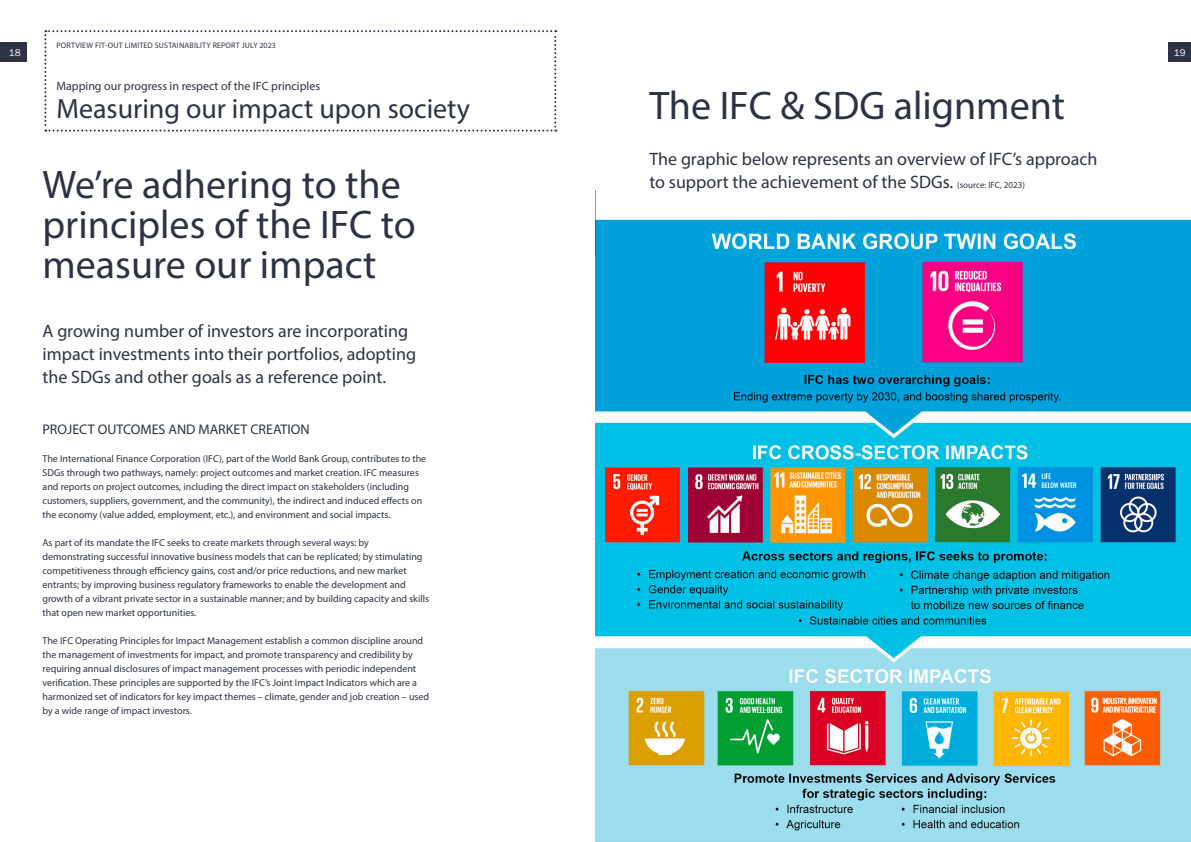
<style>
.page{position:relative;width:1191px;height:842px;background:#fff}
.page>*{position:absolute;margin:0;border:0;box-sizing:border-box;transform-origin:0 0}
.t1{font:40px/40px "Myriad Pro";color:#2d3344}
.t2{font:28px "Myriad Pro";color:#2d3344}
.Intro{font:18px/23px "Myriad Pro";color:#2d3344}
.Intro_quote{font:18px/23px "Myriad Pro";color:#2d3344}
.Body{font:14px "Myriad Pro";color:#2d3344}
.t3{font:12px "Myriad Pro";color:#2d3344}
.Body-2{font:10px/14px "Myriad Pro";color:#2d3344}
.t4{font:10px "Franklin Gothic URW Boo";color:#fff}
.t5{font:8px "Myriad Pro";letter-spacing:.02em;color:#2d3344}
.s1{font-size:9px}
</style>
<div class="page">
<svg style="left:44px;top:30px;width:512px;height:102px"></svg>
<div style="left:0;top:43px;width:26px;height:19px;background:#2d3344"></div>
<div style="left:1168px;top:43px;width:23px;height:19px;background:#2d3344"></div>
<img style="left:595px;top:218px;width:596px;height:624px">
<p class="t5" style="left:56px;top:40px;width:221px">PORTVIEW FIT-OUT LIMITED SUSTAINABILITY REPORT JULY 2023</p>
<p class="t3" style="left:56px;top:78px;width:265px">Mapping our progress in respect of the IFC principles</p>
<p class="t2" style="left:56px;top:91px;width:415px">Measuring our impact upon society</p>
<p class="t4" style="left:9px;top:46px;width:13px">18</p>
<p class="t4" style="left:1174px;top:46px;width:13px">19</p>
<p class="t1" style="left:649px;top:85px;width:417px">The IFC &amp; SDG alignment</p>
<p class="Intro_quote" style="left:649px;top:147px;width:450px">The graphic below represents an overview of IFC’s approach to support the achievement of the SDGs. <span class="s1">(source: IFC, 2023)</span></p>
<p class="t1" style="left:43px;top:163px;width:375px">We’re adhering to the principles of the IFC to measure our impact</p>
<p class="Intro" style="left:43px;top:319px;width:375px">A growing number of investors are incorporating impact investments into their portfolios, adopting the SDGs and other goals as a reference point.</p>
<p class="Body" style="left:43px;top:421px;width:269px">PROJECT OUTCOMES AND MARKET CREATION</p>
<p class="Body-2" style="left:43px;top:452px;width:385px">The International Finance Corporation (IFC), part of the World Bank Group, contributes to the SDGs through two pathways, namely: project outcomes and market creation. IFC measures and reports on project outcomes, including the direct impact on stakeholders (including customers, suppliers, government, and the community), the indirect and induced effects on the economy (value added, employment, etc.), and environment and social impacts.</p>
<p class="Body-2" style="left:43px;top:536px;width:388px">As part of its mandate the IFC seeks to create markets through several ways: by demonstrating successful innovative business models that can be replicated; by stimulating competitiveness through efficiency gains, cost and/or price reductions, and new market entrants; by improving business regulatory frameworks to enable the development and growth of a vibrant private sector in a sustainable manner; and by building capacity and skills that open new market opportunities.</p>
<p class="Body-2" style="left:43px;top:634px;width:388px">The IFC Operating Principles for Impact Management establish a common discipline around the management of investments for impact, and promote transparency and credibility by requiring annual disclosures of impact management processes with periodic independent verification. These principles are supported by the IFC’s Joint Impact Indicators which are a harmonized set of indicators for key impact themes – climate, gender and job creation – used by a wide range of impact investors.</p>
</div>
